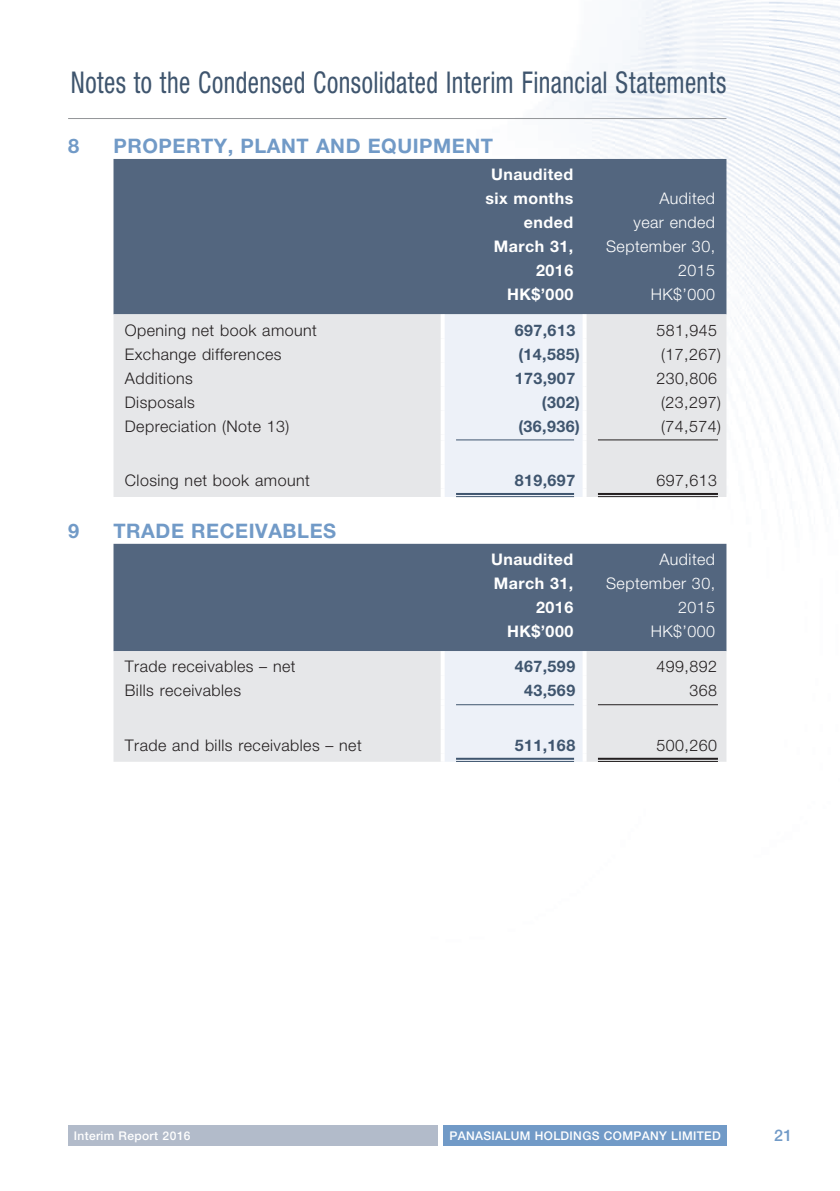
<style>
.page{position:relative;width:840px;height:1191px;background:#fff}
.page>*{position:absolute;margin:0;border:0;box-sizing:border-box;transform-origin:0 0}
.t1{font:condensed 30px "Helvetica Neue LT Std";letter-spacing:.015em;color:#3f556e;scale:.84 1}
.t2{font:700 20px "Helvetica Neue LT Std";letter-spacing:.03em;color:#719ac7}
.t3{font:300 16px "Helvetica Neue LT Std";letter-spacing:.03em;color:#231f20}
.t4{font:700 16px/24px "Helvetica Neue LT Std";letter-spacing:.03em;color:#fff;text-align:right}
.t5{font:300 16px/24px "Helvetica Neue LT Std";letter-spacing:.03em;color:#fff;text-align:right}
.t6{font:700 16px "Helvetica Neue LT Std";letter-spacing:.03em;color:#3f556e}
.t7{font:500 16px "Helvetica Neue LT Std";color:#719ac7}
.t8{font:500 12px "Helvetica Neue LT Std";letter-spacing:.03em;color:#fff}
</style>
<div class="page">
<img style="left:68px;top:0;width:771px;height:1146px">
<hr style="left:68px;top:118px;width:658px;height:1px;background:#939598">
<div style="left:443px;top:1125px;width:283px;height:20px;background:#719ac7"></div>
<div style="left:68px;top:1125px;width:369px;height:20px;background:#b2bbca"></div>
<div style="left:113px;top:159px;width:613px;height:155px;background:#53667f"></div>
<div style="left:113px;top:314px;width:613px;height:183px;background:#e6e7e9"></div>
<div style="left:440px;top:314px;width:146px;height:183px;background:#edf1f8"></div>
<hr style="left:456px;top:439px;width:117px;height:1px;background:#3f556e">
<hr style="left:597px;top:439px;width:120px;height:1px;background:#231f20">
<hr style="left:456px;top:493px;width:117px;height:2px;background:#3f556e">
<hr style="left:456px;top:496px;width:117px;height:1px;background:#3f556e">
<hr style="left:597px;top:493px;width:120px;height:2px;background:#231f20">
<hr style="left:597px;top:496px;width:120px;height:1px;background:#231f20">
<div style="left:113px;top:544px;width:613px;height:107px;background:#53667f"></div>
<div style="left:113px;top:651px;width:613px;height:110px;background:#e6e7e9"></div>
<svg style="left:440px;top:651px;width:146px;height:110px;background:#ecf0f7"></svg>
<hr style="left:456px;top:704px;width:117px;height:1px;background:#3f556e">
<hr style="left:597px;top:704px;width:120px;height:1px;background:#231f20">
<hr style="left:456px;top:757px;width:117px;height:2px;background:#3f556e">
<hr style="left:456px;top:761px;width:117px;height:1px;background:#3f556e">
<hr style="left:597px;top:757px;width:120px;height:2px;background:#231f20">
<hr style="left:597px;top:761px;width:120px;height:1px;background:#231f20">
<h1 class="t1" style="left:71px;top:65px;width:781px">Notes to the Condensed Consolidated Interim Financial Statements</h1>
<p class="t2" style="left:68px;top:133px;width:30px">8 PROPERTY</p>
<p class="t2" style="left:228px;top:133px;width:27px">, PLA</p>
<p class="t2" style="left:281px;top:133px;width:131px">NT AND EQUIPME</p>
<p class="t2" style="left:465px;top:133px;width:29px">NT</p>
<p class="t4" style="left:485px;top:162px;width:89px">Unaudited six months ended<br>March 31,<br>2016<br>HK$’000</p>
<p class="t5" style="left:605px;top:186px;width:110px">Audited<br>year ended<br>September 30,<br>2015<br>HK$’000</p>
<p class="t3" style="left:125px;top:320px;width:193px">Opening net book amount</p>
<p class="t6" style="left:514px;top:320px;width:62px">697,613</p>
<p class="t3" style="left:656px;top:320px;width:62px">581,945</p>
<p class="t3" style="left:125px;top:344px;width:158px">Exchange differences</p>
<p class="t6" style="left:518px;top:344px;width:63px">(14,585)</p>
<p class="t3" style="left:660px;top:344px;width:61px">(17,267)</p>
<p class="t3" style="left:125px;top:368px;width:69px">Additions</p>
<p class="t6" style="left:514px;top:368px;width:62px">173,907</p>
<p class="t3" style="left:656px;top:368px;width:62px">230,806</p>
<p class="t3" style="left:125px;top:392px;width:71px">Disposals</p>
<p class="t6" style="left:541px;top:392px;width:39px">(302)</p>
<p class="t3" style="left:660px;top:392px;width:61px">(23,297)</p>
<p class="t3" style="left:125px;top:416px;width:166px">Depreciation (Note 13)</p>
<p class="t6" style="left:518px;top:416px;width:63px">(36,936)</p>
<p class="t3" style="left:660px;top:416px;width:61px">(74,574)</p>
<p class="t3" style="left:125px;top:470px;width:186px">Closing net book amount</p>
<p class="t6" style="left:514px;top:470px;width:62px">819,697</p>
<p class="t3" style="left:656px;top:470px;width:62px">697,613</p>
<p class="t2" style="left:68px;top:518px;width:32px">9 TRA</p>
<p class="t2" style="left:155px;top:518px;width:50px">DE RECEIVA</p>
<p class="t2" style="left:282px;top:518px;width:28px">BLES</p>
<p class="t4" style="left:491px;top:547px;width:84px">Unaudited<br>March 31,<br>2016<br>HK$’000</p>
<p class="t5" style="left:605px;top:547px;width:110px">Audited<br>September 30,<br>2015<br>HK$’000</p>
<p class="t3" style="left:125px;top:657px;width:172px">Trade receivables – net</p>
<p class="t6" style="left:514px;top:657px;width:62px">467,599</p>
<p class="t3" style="left:656px;top:657px;width:62px">499,892</p>
<p class="t3" style="left:125px;top:681px;width:118px">Bills receivables</p>
<p class="t6" style="left:523px;top:681px;width:53px">43,569</p>
<p class="t3" style="left:689px;top:681px;width:29px">368</p>
<p class="t3" style="left:125px;top:735px;width:238px">Trade and bills receivables – net</p>
<p class="t6" style="left:514px;top:735px;width:62px">511,168</p>
<p class="t3" style="left:656px;top:735px;width:62px">500,260</p>
<p class="t8" style="left:74px;top:1128px;width:118px">Interim Report 2016</p>
<p class="t8" style="left:449px;top:1128px;width:273px">PANASIALUM HOLDINGS COMPANY LIMITED</p>
<p class="t7" style="left:773px;top:1125px;width:20px">21</p>
</div>
